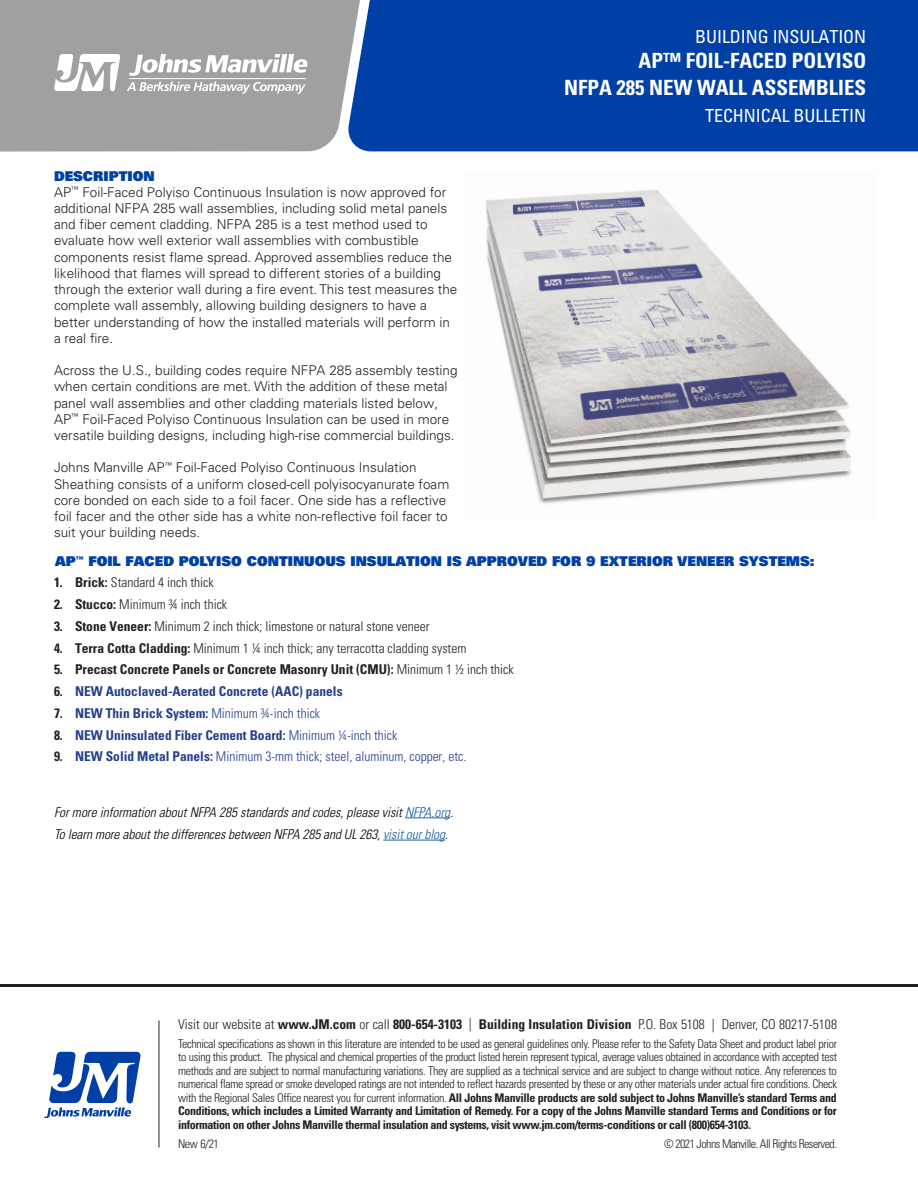
<style>
.page{position:relative;width:918px;height:1188px;background:#fff}
.page>*{position:absolute;margin:0;border:0;box-sizing:border-box;transform-origin:0 0}
.t1{font:700 condensed 21px/27.3px "Univers LT Std";color:#fff;text-align:right}
.t2{font:condensed 18px "Univers LT Std";letter-spacing:-.005em;color:#fff}
.t3{font:300 13.5px/16.2px "Univers LT Std";color:#231f20}
.t4{font:300 condensed 13.5px "Univers LT Std";color:#231f20}
.t5{font:italic 300 condensed 13.5px "Univers LT Std";letter-spacing:-.005em;color:#000}
.t6{font:700 condensed 13.5px "Univers LT Std";color:#253f8e}
.t7{font:13.5px "Univers LT Std X Black";color:#0040a6}
.t8{font:700 condensed 13.5px "Univers LT Std";color:#231f20}
.t9{font:300 condensed 13.5px "Univers LT Std";color:#253f8e}
.t10{font:300 condensed 12px/13.5px "Univers LT Std";letter-spacing:-.03em;color:#231f20;text-align:justify}
.s1{font-family:"Univers LT Std X Black";font-weight:400;color:#0040a6}
.s2{font-weight:700}
.s3{font-weight:300}
.s4{color:#231f20}
.s5{font-weight:700;color:#231f20}
.s6{color:#175d9e}
</style>
<div class="page">
<div style="left:362px;top:0;width:556px;height:151px;background:#0040a6"></div>
<div style="left:0;top:0;width:362px;height:152px;background:#a0a0a0"></div>
<svg style="left:129px;top:54px;width:178px;height:22px"></svg>
<svg style="left:54px;top:54px;width:66px;height:37px"></svg>
<svg style="left:127px;top:82px;width:179px;height:12px"></svg>
<hr style="left:129px;top:78px;width:177px;height:1px;background:#fff">
<hr style="left:0;top:984px;width:918px;height:3px;background:#231f20">
<hr style="left:159px;top:1020px;width:1px;height:128px;background:#231f20">
<svg style="left:44px;top:1052px;width:97px;height:66px"></svg>
<img style="left:486px;top:189px;width:365px;height:315px">
<hr style="left:405px;top:818px;width:45px;height:1px;background:#175d9e">
<hr style="left:383px;top:840px;width:62px;height:1px;background:#175d9e">
<p class="t2" style="left:695px;top:26px;width:173px">BUILDING INSULATION</p>
<p class="t1" style="left:564px;top:47px;width:304px">AP™ FOIL-FACED POLYISO<br>NFPA 285 NEW WALL ASSEMBLIES</p>
<p class="t2" style="left:705px;top:104px;width:163px">TECHNICAL BULLETIN</p>
<p class="t3" style="left:54px;top:168px;width:405px"><span class="s1">DESCRIPTION<br></span>AP<sup>™</sup> Foil-Faced Polyiso Continuous Insulation is now approved for additional NFPA 285 wall assemblies, including solid metal panels and fiber cement cladding. NFPA 285 is a test method used to evaluate how well exterior wall assemblies with combustible components resist flame spread. Approved assemblies reduce the likelihood that flames will spread to different stories of a building through the exterior wall during a fire event. This test measures the complete wall assembly, allowing building designers to have a better understanding of how the installed materials will perform in a real fire.</p>
<p class="t3" style="left:54px;top:362px;width:405px">Across the U.S., building codes require NFPA 285 assembly testing when certain conditions are met. With the addition of these metal panel wall assemblies and other cladding materials listed below, AP<sup>™</sup> Foil-Faced Polyiso Continuous Insulation can be used in more versatile building designs, including high-rise commercial buildings.</p>
<p class="t3" style="left:54px;top:459px;width:397px">Johns Manville AP<sup>™</sup> Foil-Faced Polyiso Continuous Insulation Sheathing consists of a uniform closed-cell polyisocyanurate foam core bonded on each side to a foil facer. One side has a reflective foil facer and the other side has a white non-reflective foil facer to suit your building needs.</p>
<p class="t4" style="left:54px;top:574px;width:161px"><span class="s2">1. Brick:</span> Standard 4 inch thick</p>
<p class="t4" style="left:54px;top:596px;width:175px"><span class="s2">2. Stucco:</span> Minimum ¾ inch thick</p>
<p class="t4" style="left:54px;top:618px;width:377px"><span class="s2">3. Stone Veneer:</span> Minimum 2 inch thick; limestone or natural stone veneer</p>
<p class="t4" style="left:54px;top:640px;width:414px"><span class="s2">4. Terra Cotta Cladding:</span> Minimum 1 ¼ inch thick; any terracotta cladding system</p>
<p class="t8" style="left:54px;top:661px;width:461px">5. Precast Concrete Panels or Concrete Masonry Unit (CMU): <span class="s3">Minimum 1 ½ inch thick</span></p>
<p class="t6" style="left:54px;top:683px;width:290px"><span class="s4">6.</span> NEW Autoclaved-Aerated Concrete (AAC) panels</p>
<p class="t6" style="left:54px;top:705px;width:268px"><span class="s4">7.</span> NEW Thin Brick System: <span class="s3">Minimum ¾-inch thick</span></p>
<p class="t6" style="left:54px;top:726px;width:345px"><span class="s4">8.</span> NEW Uninsulated Fiber Cement Board: <span class="s3">Minimum ¼-inch thick</span></p>
<p class="t9" style="left:54px;top:748px;width:414px"><span class="s5">9.</span> <span class="s2">NEW Solid Metal Panels:</span> Minimum 3-mm thick; steel, aluminum, copper, etc.</p>
<p class="t7" style="left:55px;top:552px;width:761px">AP<sup>™</sup> FOIL FACED POLYISO CONTINUOUS INSULATION IS APPROVED FOR 9 EXTERIOR VENEER SYSTEMS:</p>
<p class="t5" style="left:54px;top:804px;width:401px">For more information about NFPA 285 standards and codes, please visit <span class="s6">NFPA.org</span>.</p>
<p class="t5" style="left:54px;top:826px;width:396px">To learn more about the differences between NFPA 285 and UL 263, <span class="s6">visit our blog</span>.</p>
<p class="t4" style="left:178px;top:1016px;width:660px">Visit our website at <span class="s2">www.JM.com</span> or call <span class="s2">800-654-3103</span> | <span class="s2">Building Insulation Division</span> P.O. Box 5108 | Denver, CO 80217-5108</p>
<p class="t10" style="left:178px;top:1037px;width:660px">Technical specifications as shown in this literature are intended to be used as general guidelines only. Please refer to the Safety Data Sheet and product label prior to using this product. The physical and chemical properties of the product listed herein represent typical, average values obtained in accordance with accepted test methods and are subject to normal manufacturing variations. They are supplied as a technical service and are subject to change without notice. Any references to numerical flame spread or smoke developed ratings are not intended to reflect hazards presented by these or any other materials under actual fire conditions. Check with the Regional Sales Office nearest you for current information. <span class="s2">All Johns Manville products are sold subject to Johns Manville’s standard Terms and Conditions, which includes a Limited Warranty and Limitation of Remedy. For a copy of the Johns Manville standard Terms and Conditions or for information on other Johns Manville thermal insulation and systems, visit www.jm.com/terms-conditions or call (800)654-3103.</span></p>
<p class="t10" style="left:664px;top:1137px;width:174px">© 2021 Johns Manville. All Rights Reserved.</p>
</div>
